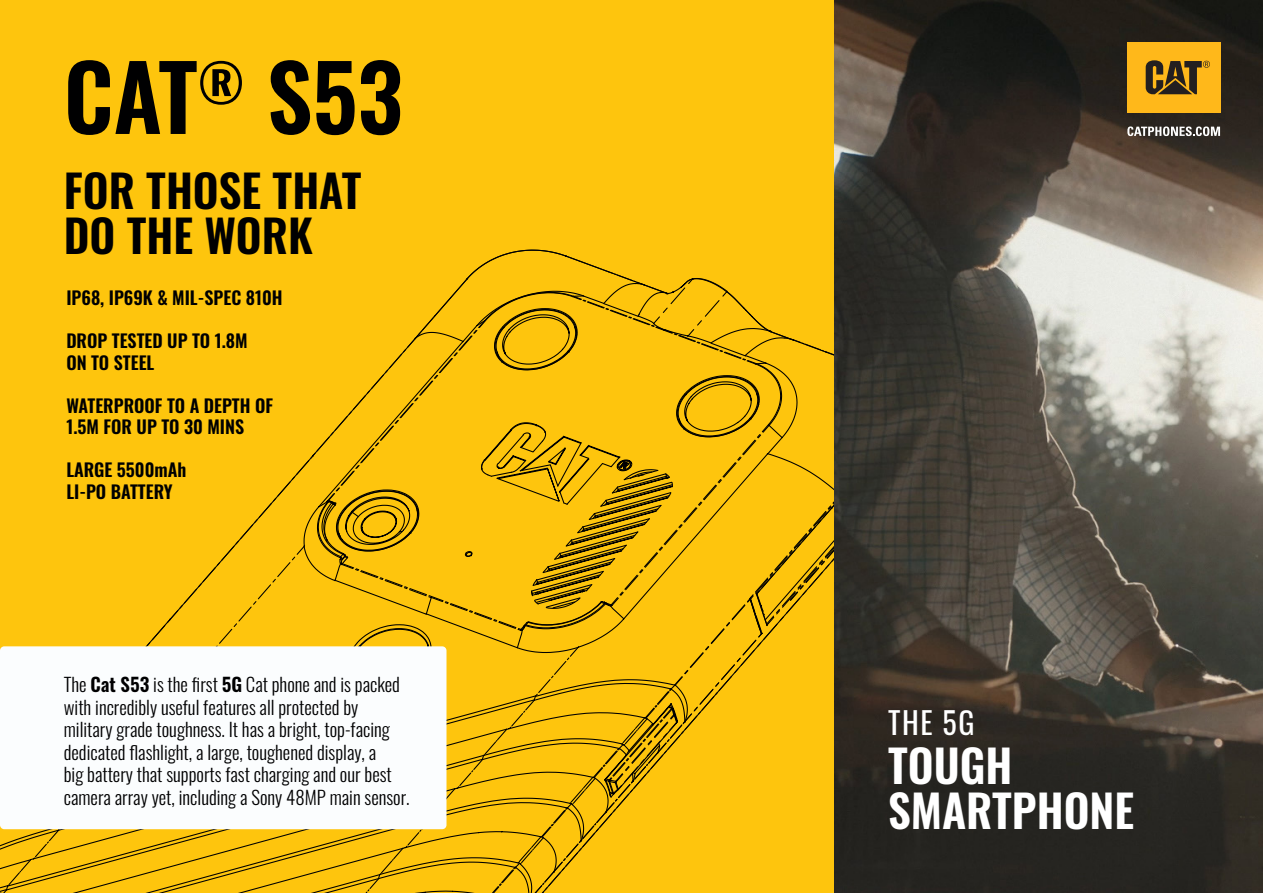
<style>
.page{position:relative;width:1263px;height:893px;background:#fff}
.page>*{position:absolute;margin:0;border:0;box-sizing:border-box;transform-origin:0 0}
.t1{font:600 90px "Oswald";color:#000001}
.t2{font:600 45px/45px "Oswald";color:#000001}
.t3{font:600 45px/45px "Oswald";color:#fff}
.t4{font:30px "Oswald";color:#fff}
.t5{font:300 18.75px/22.5px "Oswald";color:#000001}
.t6{font:600 18px/21.6px "Oswald";color:#000001}
.s1{font-weight:600}
</style>
<div class="page">
<div style="left:0;top:0;width:834px;height:893px;background:#fec50d"></div>
<svg style="left:0;top:249px;width:834px;height:644px"></svg>
<svg style="left:503px;top:331px;width:250px;height:255px"></svg>
<img style="left:835px;top:0;width:428px;height:893px">
<div style="left:1127px;top:43px;width:93px;height:70px;background:#ffb81a"></div>
<svg style="left:1146px;top:60px;width:64px;height:34px"></svg>
<svg style="left:1127px;top:126px;width:93px;height:10px"></svg>
<div style="left:0;top:646px;width:446px;height:183px;background:#fbfdfe;border-radius:4px"></div>
<p class="t1" style="left:64px;top:50px;width:341px">CAT<sup>®</sup> S53</p>
<p class="t2" style="left:64px;top:171px;width:299px">FOR THOSE THAT<br>DO THE WORK</p>
<p class="t6" style="left:66px;top:288px;width:218px">IP68, IP69K &amp; MIL-SPEC 810H</p>
<p class="t6" style="left:66px;top:331px;width:183px">DROP TESTED UP TO 1.8M<br>ON TO STEEL</p>
<p class="t6" style="left:66px;top:396px;width:208px">WATERPROOF TO A DEPTH OF<br>1.5M FOR UP TO 30 MINS</p>
<p class="t6" style="left:66px;top:460px;width:122px">LARGE 5500mAh<br>LI-PO BATTERY</p>
<p class="t5" style="left:64px;top:671px;width:347px">The <span class="s1">Cat S53</span> is the first <span class="s1">5G</span> Cat phone and is packed with incredibly useful features all protected by military grade toughness. It has a bright, top-facing dedicated flashlight, a large, toughened display, a<br>big battery that supports fast charging and our best camera array yet, including a Sony 48MP main sensor.</p>
<p class="t4" style="left:888px;top:696px;width:88px">THE 5G</p>
<p class="t3" style="left:888px;top:746px;width:247px">TOUGH<br>SMARTPHONE</p>
</div>
